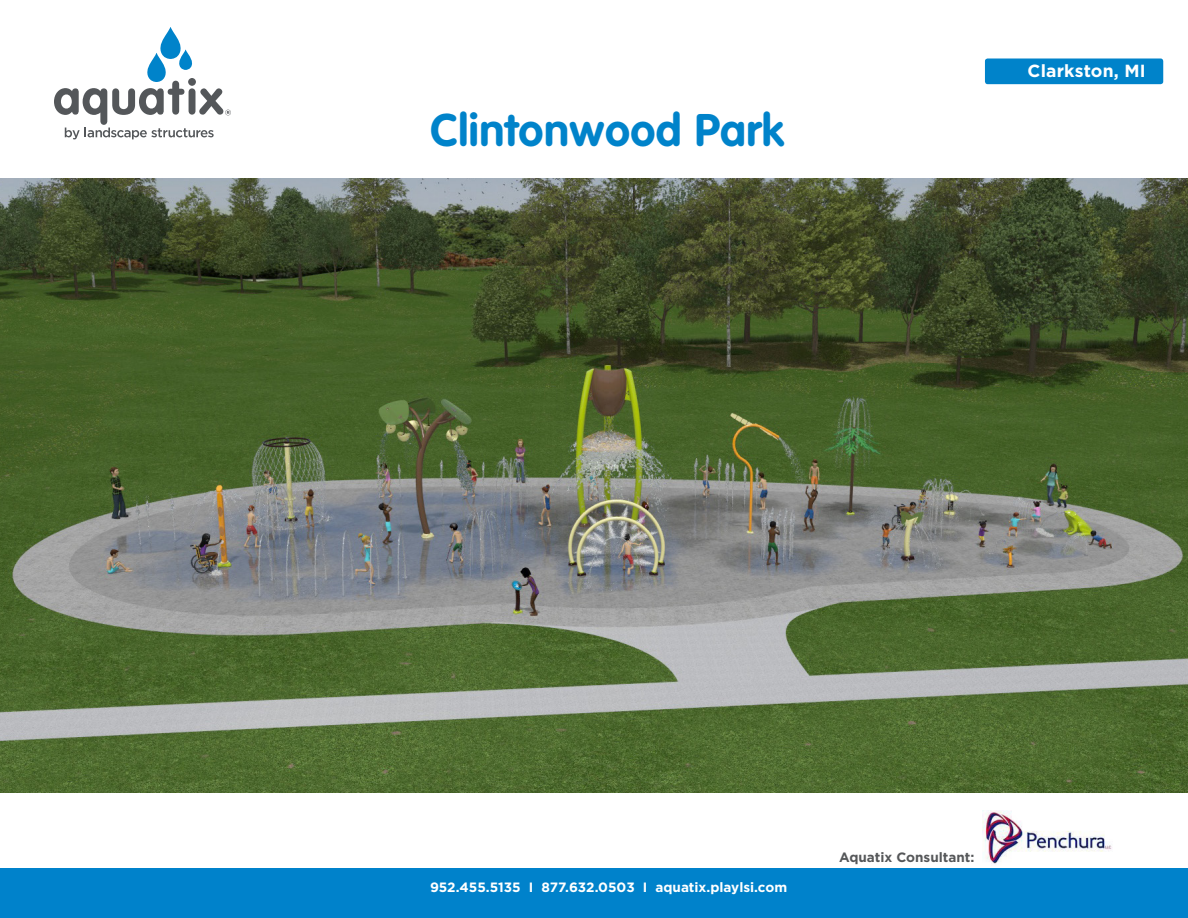
<style>
.page{position:relative;width:1188px;height:918px;background:#fff}
.page>*{position:absolute;margin:0;border:0;box-sizing:border-box;transform-origin:0 0}
.t1{font:700 45px "VAG Rounded Std";letter-spacing:.01em;color:#0083ca}
.t2{font:700 17.55px "Gotham";letter-spacing:.01em;color:#fff}
.t3{font:700 13.5px "Gotham";color:#fff}
.Pricing_Mechanical{font:700 13.5px "Gotham";color:#555759}
</style>
<div class="page">
<div style="left:985px;top:58px;width:178px;height:26px;background:#0083ca;border-radius:3px"></div>
<div style="left:0;top:869px;width:1188px;height:49px;background:#0082cb"></div>
<svg style="left:54px;top:27px;width:177px;height:112px"></svg>
<img style="left:983px;top:810px;width:129px;height:54px">
<img style="left:0;top:179px;width:1188px;height:614px">
<p class="t1" style="left:431px;top:104px;width:355px">Clintonwood Park</p>
<p class="t2" style="left:1028px;top:59px;width:120px">Clarkston, MI</p>
<p class="t3" style="left:430px;top:878px;width:359px">952.455.5135 I 877.632.0503 I aquatix.playlsi.com</p>
<p class="Pricing_Mechanical" style="left:839px;top:848px;width:137px">Aquatix Consultant:</p>
</div>
